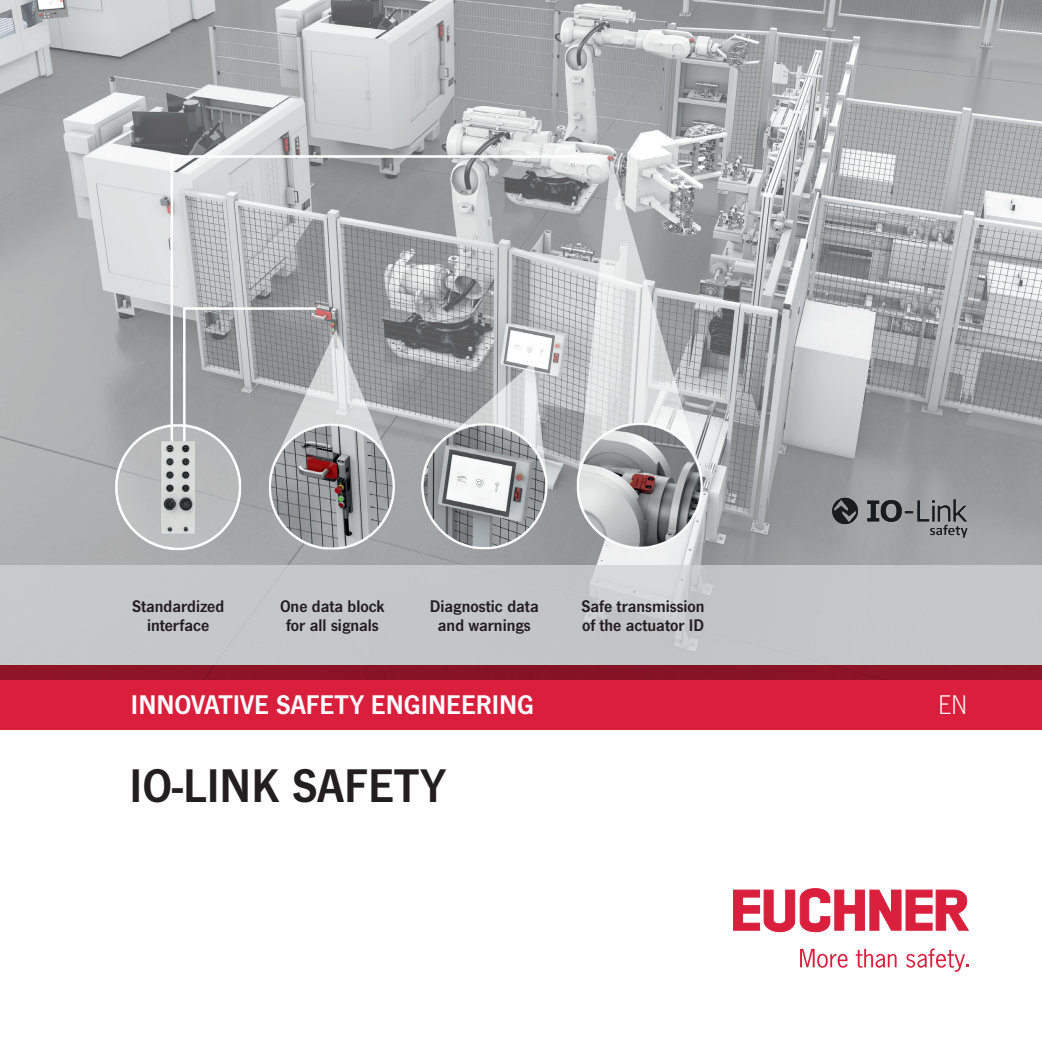
<style>
.page{position:relative;width:1042px;height:1042px;background:#fff}
.page>*{position:absolute;margin:0;border:0;box-sizing:border-box;transform-origin:0 0}
.t1{font:49px "News Got Dem";color:#231f20}
.t2{font:28px "News Got Dem";color:#fff}
.t3{font:300 28px "News Got";color:#fff}
.t4{font:17.5px/19.2px "News Got Dem";color:#231f20;text-align:center}
</style>
<div class="page">
<div style="left:0;top:665px;width:1042px;height:64px;background:#da1f3d"></div>
<svg style="left:733px;top:888px;width:235px;height:44px"></svg>
<svg style="left:800px;top:949px;width:48px;height:18px"></svg>
<svg style="left:856px;top:949px;width:40px;height:18px"></svg>
<svg style="left:906px;top:948px;width:62px;height:24px"></svg>
<img style="left:0;top:5px;width:1042px;height:675px">
<img style="left:825px;top:492px;width:149px;height:47px">
<p class="t4" style="left:132px;top:596px;width:94px">Standardized interface</p>
<p class="t4" style="left:280px;top:596px;width:106px">One data block for all signals</p>
<p class="t4" style="left:430px;top:596px;width:110px">Diagnostic data and warnings</p>
<p class="t4" style="left:581px;top:596px;width:125px;text-align:left">Safe transmission of the actuator ID</p>
<h2 class="t2" style="left:131px;top:688px;width:404px">INNOVATIVE SAFETY ENGINEERING</h2>
<h2 class="t3" style="left:938px;top:689px;width:31px">EN</h2>
<h1 class="t1" style="left:129px;top:757px;width:318px">IO-LINK SAFETY</h1>
</div>
